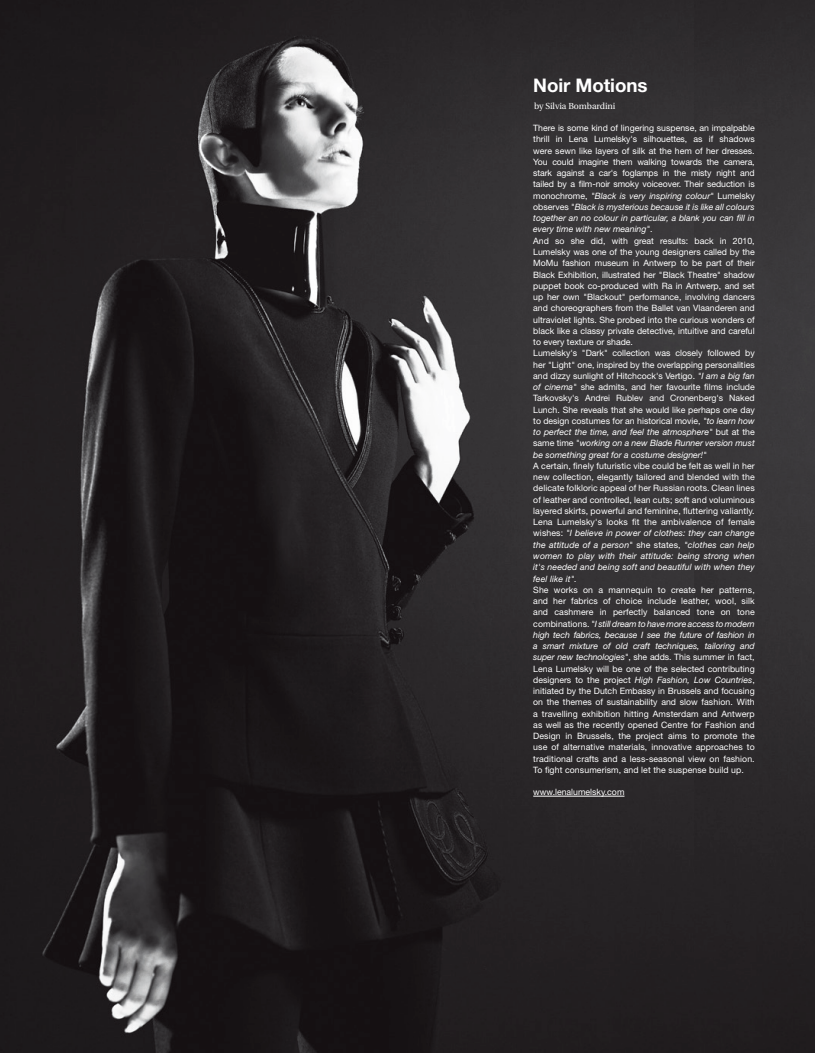
<style>
.page{position:relative;width:815px;height:1053px;background:#fff}
.page>*{position:absolute;margin:0;border:0;box-sizing:border-box;transform-origin:0 0}
.t1{font:700 18.75px "Helvetica Neue";letter-spacing:-.005em;color:#fff}
.t2{font:8.75px/11.2px "Helvetica Neue";color:#fff;text-align:justify}
.t3{font:8.75px "Utopia";letter-spacing:-.005em;color:#fff}
.s1{font-style:italic}
</style>
<div class="page">
<img style="left:694px;top:0;width:121px;height:1052px">
<img style="left:0;top:0;width:694px;height:1052px">
<hr style="left:533px;top:795px;width:91px;height:1px;background:#fff">
<h1 class="t1" style="left:533px;top:73px;width:116px">Noir Motions</h1>
<p class="t3" style="left:534px;top:101px;width:83px">by Silvia Bombardini</p>
<p class="t2" style="left:533px;top:122px;width:223px;text-align:left">There is some kind of lingering suspense, an impalpable thrill in Lena Lumelsky's silhouettes, as if shadows were sewn like layers of silk at the hem of her dresses.<br>You could imagine them walking towards the camera, stark against a car's foglamps in the misty night and tailed by a film-noir smoky voiceover. Their seduction is monochrome, <span class="s1">"Black is very inspiring colour"</span> Lumelsky observes <span class="s1">"Black is mysterious because it is like all colours together an no colour in particular, a blank you can fill in every time with new meaning"</span>.<br>And so she did, with great results: back in 2010, Lumelsky was one of the young designers called by the MoMu fashion museum in Antwerp to be part of their Black Exhibition, illustrated her "Black Theatre" shadow puppet book co-produced with Ra in Antwerp, and set up her own "Blackout" performance, involving dancers and choreographers from the Ballet van Vlaanderen and ultraviolet lights. She probed into the curious wonders of black like a classy private detective, intuitive and careful to every texture or shade.<br>Lumelsky's "Dark" collection was closely followed by her "Light" one, inspired by the overlapping personalities and dizzy sunlight of Hitchcock's Vertigo. <span class="s1">"I am a big fan of cinema"</span> she admits, and her favourite films include Tarkovsky's Andrei Rublev and Cronenberg's Naked Lunch. She reveals that she would like perhaps one day to design costumes for an historical movie, <span class="s1">"to learn how to perfect the time, and feel the atmosphere"</span> but at the same time <span class="s1">"working on a new Blade Runner version must be something great for a costume designer!"</span></p>
<p class="t2" style="left:533px;top:460px;width:223px">A certain, finely futuristic vibe could be felt as well in her new collection, elegantly tailored and blended with the delicate folkloric appeal of her Russian roots. Clean lines of leather and controlled, lean cuts; soft and voluminous layered skirts, powerful and feminine, fluttering valiantly.<br>Lena Lumelsky's looks fit the ambivalence of female wishes: <span class="s1">"I believe in power of clothes: they can change the attitude of a person"</span> she states, <span class="s1">"clothes can help women to play with their attitude: being strong when it's needed and being soft and beautiful with when they feel like it".</span></p>
<p class="t2" style="left:533px;top:584px;width:223px">She works on a mannequin to create her patterns, and her fabrics of choice include leather, wool, silk and cashmere in perfectly balanced tone on tone combinations. <span class="s1">"I still dream to have more access to modern high tech fabrics, because I see the future of fashion in a smart mixture of old craft techniques, tailoring and super new technologies"</span>, she adds. This summer in fact, Lena Lumelsky will be one of the selected contributing designers to the project <span class="s1">High Fashion, Low Countries</span>, initiated by the Dutch Embassy in Brussels and focusing on the themes of sustainability and slow fashion. With a travelling exhibition hitting Amsterdam and Antwerp as well as the recently opened Centre for Fashion and Design in Brussels, the project aims to promote the use of alternative materials, innovative approaches to traditional crafts and a less-seasonal view on fashion.<br>To fight consumerism, and let the suspense build up.</p>
<p class="t2" style="left:533px;top:786px;width:93px">www.lenalumelsky.com</p>
</div>
